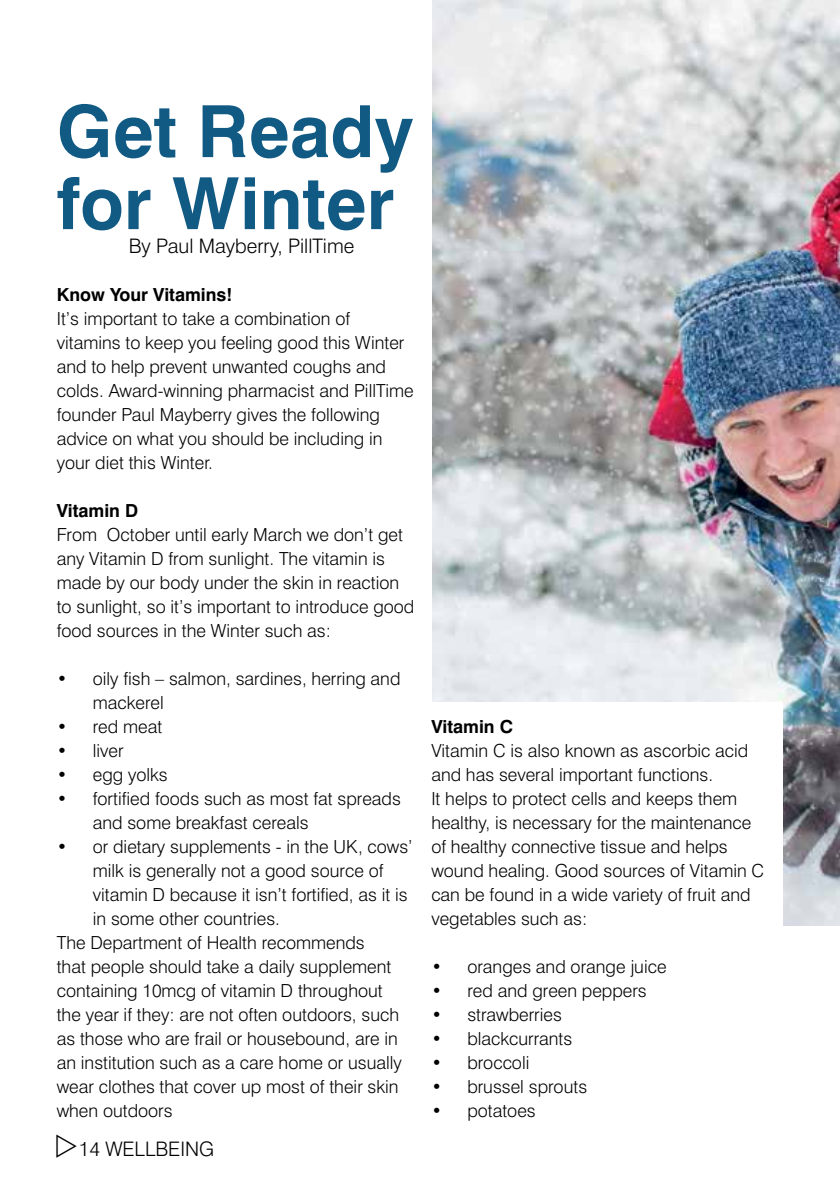
<style>
.page{position:relative;width:840px;height:1191px;background:#fff}
.page>*{position:absolute;margin:0;border:0;box-sizing:border-box;transform-origin:0 0}
.t1{font:700 72px/72px "Swiss 721 BT";color:#115a84}
.t2{font:300 20px "Swiss 721 BT";color:#000}
.t3{font:300 18px/24px "Swiss 721 BT";color:#000}
.t4{font:700 18px "Swiss 721 BT";color:#000}
</style>
<div class="page">
<img style="left:432px;top:0;width:407px;height:925px">
<div style="left:431px;top:702px;width:351px;height:247px;background:#fff"></div>
<h1 class="t1" style="left:57px;top:95px;width:358px">Get Ready for Winter</h1>
<p class="t2" style="left:129px;top:234px;width:227px">By Paul Mayberry, PillTime</p>
<p class="t4" style="left:57px;top:284px;width:177px">Know Your Vitamins!</p>
<p class="t3" style="left:57px;top:306px;width:358px">It’s important to take a combination of vitamins to keep you feeling good this Winter and to help prevent unwanted coughs and colds. Award-winning pharmacist and PillTime founder Paul Mayberry gives the following advice on what you should be including in your diet this Winter.</p>
<p class="t4" style="left:57px;top:500px;width:83px">Vitamin D</p>
<p class="t3" style="left:57px;top:522px;width:359px">From October until early March we don’t get any Vitamin D from sunlight. The vitamin is made by our body under the skin in reaction to sunlight, so it’s important to introduce good food sources in the Winter such as:</p>
<p class="t3" style="left:93px;top:666px;width:309px;text-indent:-36px">• oily fish – salmon, sardines, herring and mackerel</p>
<p class="t3" style="left:57px;top:714px;width:107px">• red meat</p>
<p class="t3" style="left:57px;top:738px;width:68px">• liver</p>
<p class="t3" style="left:57px;top:762px;width:112px">• egg yolks</p>
<p class="t3" style="left:93px;top:786px;width:309px;text-indent:-36px">• fortified foods such as most fat spreads and some breakfast cereals</p>
<p class="t3" style="left:57px;top:834px;width:357px">• or dietary supplements - in the UK, cows’</p>
<p class="t3" style="left:93px;top:858px;width:292px">milk is generally not a good source of</p>
<p class="t3" style="left:93px;top:882px;width:316px">vitamin D because it isn’t fortified, as it is</p>
<p class="t3" style="left:93px;top:906px;width:188px">in some other countries.</p>
<p class="t3" style="left:57px;top:930px;width:309px">The Department of Health recommends</p>
<p class="t3" style="left:57px;top:954px;width:336px">that people should take a daily supplement</p>
<p class="t3" style="left:57px;top:978px;width:327px">containing 10mcg of vitamin D throughout</p>
<p class="t3" style="left:57px;top:1002px;width:344px">the year if they: are not often outdoors, such</p>
<p class="t3" style="left:57px;top:1026px;width:342px">as those who are frail or housebound, are in</p>
<p class="t3" style="left:57px;top:1050px;width:346px">an institution such as a care home or usually</p>
<p class="t3" style="left:57px;top:1074px;width:343px">wear clothes that cover up most of their skin</p>
<p class="t3" style="left:57px;top:1098px;width:117px">when outdoors</p>
<p class="t2" style="left:79px;top:1136px;width:137px">14 WELLBEING</p>
<p class="t4" style="left:431px;top:716px;width:83px">Vitamin C</p>
<p class="t3" style="left:431px;top:738px;width:334px">Vitamin C is also known as ascorbic acid and has several important functions.<br>It helps to protect cells and keeps them healthy, is necessary for the maintenance of healthy connective tissue and helps wound healing. Good sources of Vitamin C can be found in a wide variety of fruit and vegetables such as:</p>
<p class="t3" style="left:431px;top:954px;width:236px">• oranges and orange juice</p>
<p class="t3" style="left:431px;top:978px;width:217px">• red and green peppers</p>
<p class="t3" style="left:431px;top:1002px;width:132px">• strawberries</p>
<p class="t3" style="left:431px;top:1026px;width:142px">• blackcurrants</p>
<p class="t3" style="left:431px;top:1050px;width:99px">• broccoli</p>
<p class="t3" style="left:431px;top:1074px;width:157px">• brussel sprouts</p>
<p class="t3" style="left:431px;top:1098px;width:106px">• potatoes</p>
</div>
